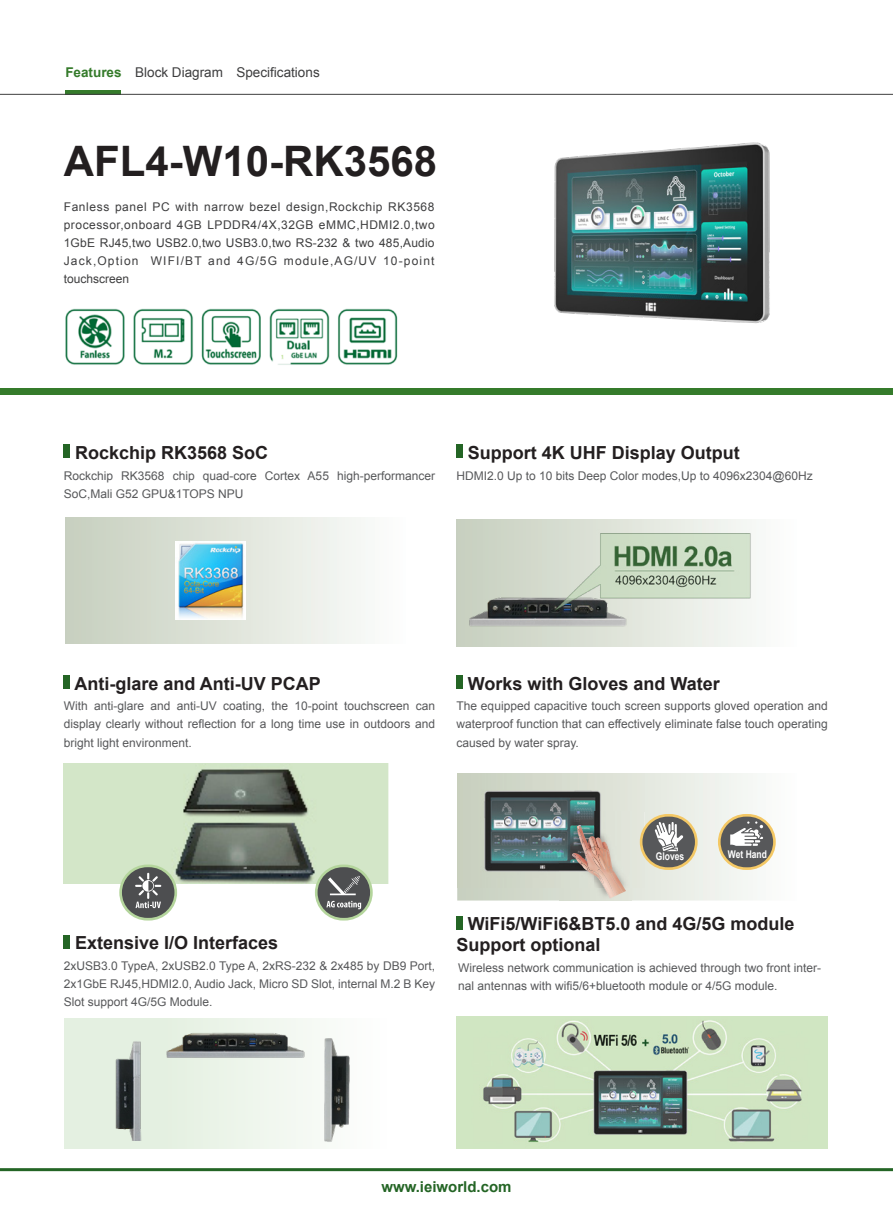
<style>
.page{position:relative;width:893px;height:1212px;background:#fff}
.page>*{position:absolute;margin:0;border:0;box-sizing:border-box;transform-origin:0 0}
.小標12{font:700 42px "Arial";color:#231f20}
.段落樣式1{font:700 18px/21px "Arial";color:#231f20}
.t1{font:700 15px "Arial";color:#246525}
.t2{font:13.5px "Arial";color:#3e3e3f}
.內文{font:12px/18px "Arial";color:#57585a;text-align:justify}
.小標12-2{font:12px/18px "Arial";letter-spacing:.095em;color:#3e3e3f;text-align:justify}
.段落樣式1-2{font:12px/18px "Arial";color:#57585a}
.t3{font:700 10.65px "Arial";color:#fff;scale:.8 1}
.s1{font-weight:700;color:#357b2b}
</style>
<div class="page">
<hr style="left:65px;top:90px;width:55px;height:4px;background:#357b2b">
<hr style="left:0;top:94px;width:893px;height:1px;background:#3e3e3f">
<div style="left:0;top:388px;width:893px;height:7px;background:#357b2b"></div>
<hr style="left:0;top:1168px;width:893px;height:3px;background:#246525">
<img style="left:456px;top:1016px;width:371px;height:133px">
<div style="left:64px;top:445px;width:6px;height:13px;background:#246525"></div>
<div style="left:64px;top:675px;width:6px;height:14px;background:#246525"></div>
<div style="left:64px;top:935px;width:6px;height:13px;background:#246525"></div>
<div style="left:456px;top:445px;width:7px;height:13px;background:#246525"></div>
<div style="left:456px;top:675px;width:7px;height:14px;background:#246525"></div>
<div style="left:456px;top:916px;width:7px;height:13px;background:#246525"></div>
<div style="left:456px;top:519px;width:343px;height:127px;background:linear-gradient(to right,#c6cfbd,#fdfefd)"></div>
<div style="left:65px;top:517px;width:343px;height:127px;background:linear-gradient(to right,#c7d0bf,#fdfefd)"></div>
<img style="left:463px;top:524px;width:306px;height:112px">
<svg style="left:457px;top:773px;width:296px;height:127px"></svg>
<img style="left:457px;top:773px;width:188px;height:114px">
<svg style="left:640px;top:814px;width:58px;height:56px;background:#9f9b8c"></svg>
<svg style="left:718px;top:814px;width:58px;height:56px"></svg>
<img style="left:559px;top:887px;width:72px;height:14px">
<img style="left:559px;top:811px;width:72px;height:38px">
<svg style="left:572px;top:825px;width:54px;height:74px;background:#c0b3a7"></svg>
<img style="left:65px;top:308px;width:333px;height:57px">
<img style="left:404px;top:93px;width:489px;height:231px">
<img style="left:176px;top:542px;width:70px;height:77px">
<img style="left:64px;top:763px;width:325px;height:120px">
<div style="left:121px;top:866px;width:55px;height:53px;background:#4d4e50;border-radius:27px"></div>
<div style="left:119px;top:864px;width:58px;height:56px;border:3px solid #b4d59c;border-radius:27px"></div>
<svg style="left:135px;top:872px;width:26px;height:36px"></svg>
<div style="left:316px;top:866px;width:55px;height:53px;background:#4d4e50;border-radius:27px"></div>
<div style="left:315px;top:864px;width:58px;height:56px;border:3px solid #b4d59c;border-radius:27px"></div>
<svg style="left:326px;top:901px;width:35px;height:8px"></svg>
<svg style="left:328px;top:876px;width:32px;height:19px"></svg>
<div style="left:64px;top:1018px;width:371px;height:130px;background:linear-gradient(to right,#deecda,#fff)"></div>
<img style="left:84px;top:1030px;width:88px;height:110px">
<img style="left:297px;top:1030px;width:80px;height:118px">
<img style="left:158px;top:1024px;width:153px;height:82px">
<p class="t2" style="left:65px;top:63px;width:256px"><span class="s1">Features</span> Block Diagram Specifications</p>
<p class="小標12" style="left:64px;top:134px;width:375px">AFL4-W10-RK3568</p>
<p class="小標12-2" style="left:64px;top:198px;width:372px">Fanless panel PC with narrow bezel design,Rockchip RK3568 processor,onboard 4GB LPDDR4/4X,32GB eMMC,HDMI2.0,two 1GbE RJ45,two USB2.0,two USB3.0,two RS-232 &amp; two 485,Audio Jack,Option WIFI/BT and 4G/5G module,AG/UV 10-point touchscreen</p>
<p class="段落樣式1" style="left:75px;top:443px;width:195px">Rockchip RK3568 SoC</p>
<p class="內文" style="left:64px;top:467px;width:373px">Rockchip RK3568 chip quad-core Cortex A55 high-performancer<br>SoC,Mali G52 GPU&amp;1TOPS NPU</p>
<p class="段落樣式1" style="left:468px;top:443px;width:274px">Support 4K UHF Display Output</p>
<p class="內文" style="left:456px;top:467px;width:358px">HDMI2.0 Up to 10 bits Deep Color modes,Up to 4096x2304@60Hz</p>
<p class="段落樣式1" style="left:74px;top:673px;width:248px">Anti-glare and Anti-UV PCAP</p>
<p class="內文" style="left:64px;top:697px;width:373px">With anti-glare and anti-UV coating, the 10-point touchscreen can display clearly without reflection for a long time use in outdoors and bright light environment.</p>
<p class="段落樣式1" style="left:468px;top:673px;width:254px">Works with Gloves and Water</p>
<p class="內文" style="left:456px;top:697px;width:373px">The equipped capacitive touch screen supports gloved operation and waterproof function that can effectively eliminate false touch operating caused by water spray.</p>
<p class="t3" style="left:656px;top:849px;width:37px">Gloves</p>
<p class="t3" style="left:728px;top:847px;width:50px">Wet Hand</p>
<p class="段落樣式1" style="left:75px;top:933px;width:205px">Extensive I/O Interfaces</p>
<p class="內文" style="left:64px;top:957px;width:373px">2xUSB3.0 TypeA, 2xUSB2.0 Type A, 2xRS-232 &amp; 2x485 by DB9 Port, 2x1GbE RJ45,HDMI2.0, Audio Jack, Micro SD Slot, internal M.2 B Key Slot support 4G/5G Module.</p>
<p class="段落樣式1" style="left:456px;top:914px;width:340px;text-indent:11px">WiFi5/WiFi6&amp;BT5.0 and 4G/5G module<br>Support optional</p>
<p class="段落樣式1-2" style="left:458px;top:958px;width:364px">Wireless network communication is achieved through two front inter&shy;nal antennas with wifi5/6+bluetooth module or 4/5G module.</p>
<p class="t1" style="left:381px;top:1177px;width:132px">www.ieiworld.com</p>
</div>
